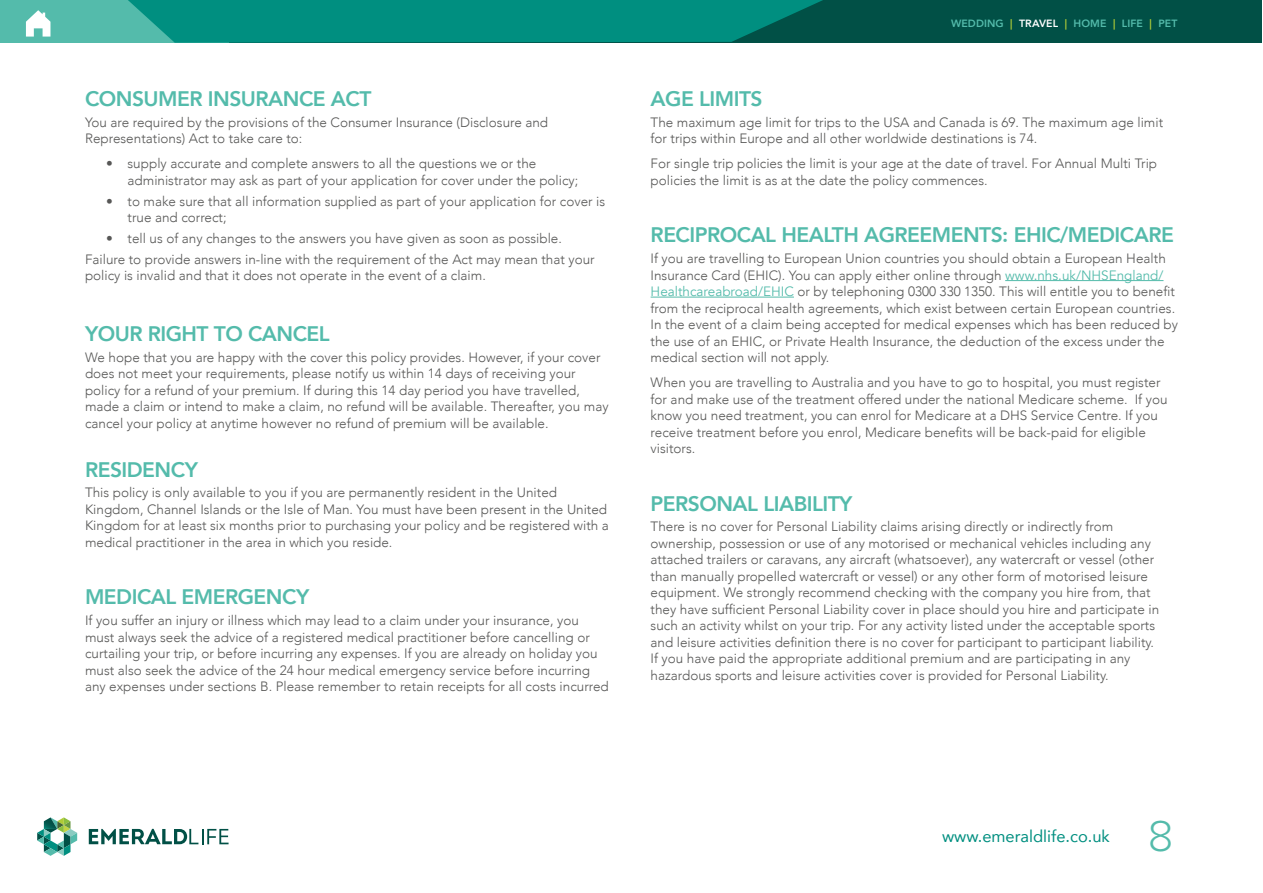
<style>
.page{position:relative;width:1263px;height:893px;background:#fff}
.page>*{position:absolute;margin:0;border:0;box-sizing:border-box;transform-origin:0 0}
.t1{font:300 45px "Proxima Nova";color:#54bbab}
.t2{font:800 21px "Avenir";letter-spacing:-.025em;color:#54bbab}
.t3{font:16.5px "Avenir";color:#008f80}
.t4{font:300 13.5px/16.5px "Avenir";color:#575756}
.t5{font:800 10.5px "Avenir";letter-spacing:.01em;color:#54bbab}
.s1{color:#afcb37}
.s2{color:#fff}
.s3{font-weight:400;color:#54bbab}
</style>
<div class="page">
<div style="left:0;top:0;width:1262px;height:43px;background:#015046"></div>
<svg style="left:89px;top:829px;width:140px;height:15px"></svg>
<svg style="left:37px;top:817px;width:40px;height:39px"></svg>
<div style="left:0;top:0;width:228px;height:43px;background:#54bbab"></div>
<svg style="left:128px;top:0;width:695px;height:43px;background:#028b7c"></svg>
<svg style="left:26px;top:10px;width:24px;height:27px"></svg>
<hr style="left:1005px;top:280px;width:158px;height:1px;background:#54bbab">
<hr style="left:651px;top:297px;width:143px;height:1px;background:#54bbab">
<h2 class="t2" style="left:85px;top:85px;width:288px">CONSUMER INSURANCE ACT</h2>
<p class="t4" style="left:85px;top:114px;width:465px">You are required by the provisions of the Consumer Insurance (Disclosure and<br>Representations) Act to take care to:</p>
<p class="t4" style="left:128px;top:156px;width:452px;text-indent:-21px">• supply accurate and complete answers to all the questions we or the administrator may ask as part of your application for cover under the policy;</p>
<p class="t4" style="left:128px;top:193px;width:479px;text-indent:-21px">• to make sure that all information supplied as part of your application for cover is true and correct;</p>
<p class="t4" style="left:85px;top:228px;width:511px;line-height:20.7px;text-indent:21px">• tell us of any changes to the answers you have given as soon as possible.<br>Failure to provide answers in-line with the requirement of the Act may mean that your</p>
<p class="t4" style="left:85px;top:268px;width:402px">policy is invalid and that it does not operate in the event of a claim.</p>
<h2 class="t2" style="left:85px;top:320px;width:246px">YOUR RIGHT TO CANCEL</h2>
<p class="t4" style="left:85px;top:349px;width:525px">We hope that you are happy with the cover this policy provides. However, if your cover does not meet your requirements, please notify us within 14 days of receiving your policy for a refund of your premium. If during this 14 day period you have travelled, made a claim or intend to make a claim, no refund will be available. Thereafter, you may cancel your policy at anytime however no refund of premium will be available.</p>
<h2 class="t2" style="left:85px;top:456px;width:114px">RESIDENCY</h2>
<p class="t4" style="left:85px;top:485px;width:525px">This policy is only available to you if you are permanently resident in the United Kingdom, Channel Islands or the Isle of Man. You must have been present in the United Kingdom for at least six months prior to purchasing your policy and be registered with a medical practitioner in the area in which you reside.</p>
<h2 class="t2" style="left:85px;top:583px;width:226px">MEDICAL EMERGENCY</h2>
<p class="t4" style="left:85px;top:613px;width:525px">If you suffer an injury or illness which may lead to a claim under your insurance, you must always seek the advice of a registered medical practitioner before cancelling or curtailing your trip, or before incurring any expenses. If you are already on holiday you must also seek the advice of the 24 hour medical emergency service before incurring any expenses under sections B. Please remember to retain receipts for all costs incurred</p>
<p class="t5" style="left:951px;top:16px;width:228px">WEDDING <span class="s1">|</span> <span class="s2">TRAVEL</span> <span class="s1">|</span> HOME <span class="s1">|</span> LIFE <span class="s1">|</span> PET</p>
<h2 class="t2" style="left:651px;top:85px;width:113px">AGE LIMITS</h2>
<p class="t4" style="left:651px;top:114px;width:514px">The maximum age limit for trips to the USA and Canada is 69. The maximum age limit for trips within Europe and all other worldwide destinations is 74.</p>
<p class="t4" style="left:651px;top:156px;width:508px">For single trip policies the limit is your age at the date of travel. For Annual Multi Trip policies the limit is as at the date the policy commences.</p>
<h2 class="t2" style="left:651px;top:221px;width:525px">RECIPROCAL HEALTH AGREEMENTS: EHIC/MEDICARE</h2>
<p class="t4" style="left:651px;top:251px;width:529px">If you are travelling to European Union countries you should obtain a European Health Insurance Card (EHIC). You can apply either online through <span class="s3">www.nhs.uk/NHSEngland/ Healthcareabroad/EHIC</span> or by telephoning 0300 330 1350. This will entitle you to benefit from the reciprocal health agreements, which exist between certain European countries.<br>In the event of a claim being accepted for medical expenses which has been reduced by the use of an EHIC, or Private Health Insurance, the deduction of the excess under the medical section will not apply.</p>
<p class="t4" style="left:651px;top:375px;width:518px">When you are travelling to Australia and you have to go to hospital, you must register for and make use of the treatment offered under the national Medicare scheme. If you know you need treatment, you can enrol for Medicare at a DHS Service Centre. If you receive treatment before you enrol, Medicare benefits will be back-paid for eligible visitors.</p>
<h2 class="t2" style="left:651px;top:490px;width:203px">PERSONAL LIABILITY</h2>
<p class="t4" style="left:651px;top:519px;width:510px">There is no cover for Personal Liability claims arising directly or indirectly from ownership, possession or use of any motorised or mechanical vehicles including any attached trailers or caravans, any aircraft (whatsoever), any watercraft or vessel (other than manually propelled watercraft or vessel) or any other form of motorised leisure equipment. We strongly recommend checking with the company you hire from, that they have sufficient Personal Liability cover in place should you hire and participate in such an activity whilst on your trip. For any activity listed under the acceptable sports and leisure activities definition there is no cover for participant to participant liability.<br>If you have paid the appropriate additional premium and are participating in any hazardous sports and leisure activities cover is provided for Personal Liability.</p>
<p class="t3" style="left:942px;top:825px;width:169px">www.emeraldlife.co.uk</p>
<h1 class="t1" style="left:1148px;top:810px;width:27px">8</h1>
</div>
